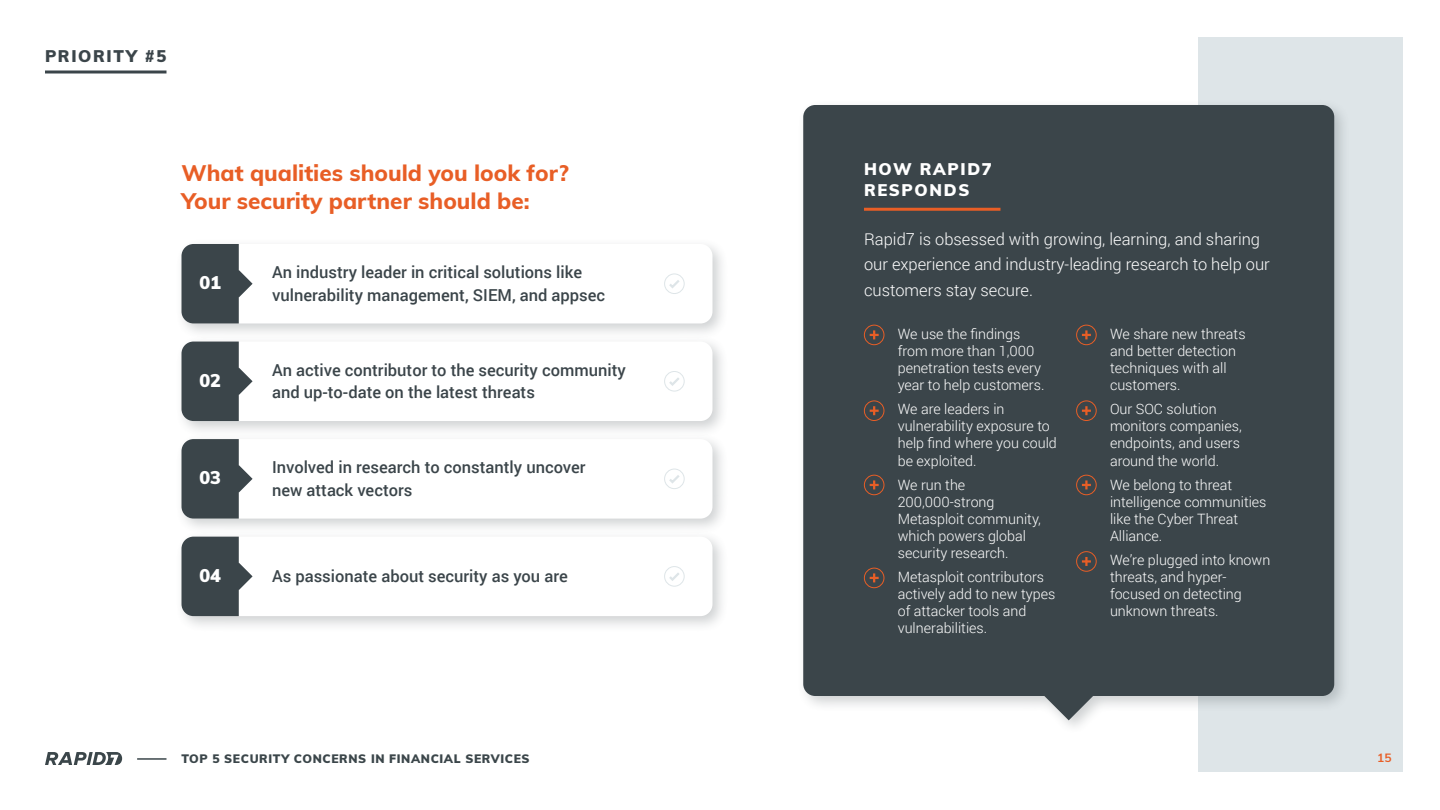
<style>
.page{position:relative;width:1440px;height:810px;background:#fff}
.page>*{position:absolute;margin:0;border:0;box-sizing:border-box;transform-origin:0 0}
.t1{font:800 22.5px/28.5px "Muli";color:#e85e26}
.t2{font:900 18px "Muli";color:#fff}
.t3{font:500 16.5px/22.5px "Roboto";color:#3b454a}
.t4{font:300 16.5px/25.5px "Roboto";color:#fff}
.t5{font:900 16.5px/21px "Muli";letter-spacing:.1em;color:#fff}
.t6{font:900 16.5px "Muli";letter-spacing:.1em;color:#3b454a}
.t7{font:300 14.25px/17.1px "Roboto";color:#fff}
.t8{font:900 12px "Muli";letter-spacing:.05em;color:#3b464a}
.t9{font:700 12px "Muli";color:#e85e26}
</style>
<div class="page">
<svg style="left:45px;top:752px;width:77px;height:13px"></svg>
<hr style="left:137px;top:758px;width:30px;height:2px;background:#3b464a">
<div style="left:1198px;top:38px;width:204px;height:734px;background:#dee5e8"></div>
<svg style="left:45px;top:70px;width:121px;height:4px"></svg>
<div style="left:796px;top:98px;width:555px;height:637px;background:#3b454a;opacity:.25"></div>
<div style="left:803px;top:105px;width:531px;height:615px;background:#3b454a"></div>
<hr style="left:864px;top:208px;width:136px;height:3px;background:#e85e26">
<div style="left:864px;top:325px;width:20px;height:20px;border:1px solid #e85e26;border-radius:50%"></div>
<svg style="left:870px;top:330px;width:9px;height:9px"></svg>
<div style="left:864px;top:401px;width:20px;height:20px;border:1px solid #e85e26;border-radius:50%"></div>
<svg style="left:870px;top:406px;width:9px;height:9px"></svg>
<div style="left:864px;top:475px;width:20px;height:20px;border:1px solid #e85e26;border-radius:50%"></div>
<svg style="left:870px;top:480px;width:9px;height:9px"></svg>
<div style="left:864px;top:568px;width:20px;height:20px;border:1px solid #e85e26;border-radius:50%"></div>
<svg style="left:870px;top:573px;width:9px;height:9px"></svg>
<div style="left:1076px;top:325px;width:21px;height:20px;border:1px solid #e85e26;border-radius:50%"></div>
<svg style="left:1082px;top:330px;width:9px;height:9px"></svg>
<div style="left:1076px;top:401px;width:21px;height:20px;border:1px solid #e85e26;border-radius:50%"></div>
<svg style="left:1082px;top:406px;width:9px;height:9px"></svg>
<div style="left:1076px;top:475px;width:21px;height:20px;border:1px solid #e85e26;border-radius:50%"></div>
<svg style="left:1082px;top:480px;width:9px;height:9px"></svg>
<div style="left:1076px;top:551px;width:21px;height:21px;border:1px solid #e85e26;border-radius:50%"></div>
<svg style="left:1082px;top:557px;width:9px;height:9px"></svg>
<div style="left:175px;top:237px;width:554px;height:103px;background:#3b454a;opacity:.25"></div>
<div style="left:182px;top:244px;width:530px;height:79px;background:#fff;border-radius:12px"></div>
<svg style="left:181px;top:244px;width:72px;height:79px"></svg>
<div style="left:664px;top:274px;width:21px;height:20px;border:1px solid #dee5e8;border-radius:50%"></div>
<svg style="left:667px;top:277px;width:15px;height:13px"></svg>
<div style="left:175px;top:335px;width:554px;height:102px;background:#3b454a;opacity:.25"></div>
<div style="left:182px;top:342px;width:530px;height:79px;background:#fff;border-radius:12px"></div>
<svg style="left:181px;top:342px;width:72px;height:79px"></svg>
<div style="left:664px;top:371px;width:21px;height:20px;border:1px solid #dee5e8;border-radius:50%"></div>
<svg style="left:667px;top:375px;width:15px;height:13px"></svg>
<div style="left:175px;top:432px;width:554px;height:103px;background:#3b454a;opacity:.25"></div>
<div style="left:182px;top:439px;width:530px;height:80px;background:#fff;border-radius:12px"></div>
<svg style="left:181px;top:439px;width:72px;height:80px"></svg>
<div style="left:664px;top:469px;width:21px;height:20px;border:1px solid #dee5e8;border-radius:50%"></div>
<svg style="left:667px;top:472px;width:15px;height:13px"></svg>
<div style="left:175px;top:530px;width:554px;height:103px;background:#3b454a;opacity:.25"></div>
<div style="left:182px;top:537px;width:530px;height:79px;background:#fff;border-radius:12px"></div>
<svg style="left:181px;top:537px;width:72px;height:79px"></svg>
<div style="left:664px;top:566px;width:21px;height:21px;border:1px solid #dee5e8;border-radius:50%"></div>
<svg style="left:667px;top:570px;width:15px;height:13px"></svg>
<p class="t6" style="left:45px;top:43px;width:123px">PRIORITY #5</p>
<h1 class="t1" style="left:182px;top:157px;width:389px">What qualities should you look for?<br>Your security partner should be:</h1>
<p class="t2" style="left:199px;top:269px;width:23px">01</p>
<p class="t2" style="left:199px;top:367px;width:23px">02</p>
<p class="t2" style="left:199px;top:464px;width:23px">03</p>
<p class="t3" style="left:272px;top:260px;width:335px">An industry leader in critical solutions like vulnerability management, SIEM, and appsec</p>
<p class="t3" style="left:272px;top:358px;width:355px">An active contributor to the security community and up-to-date on the latest threats</p>
<p class="t3" style="left:272px;top:455px;width:315px">Involved in research to constantly uncover new attack vectors</p>
<p class="t2" style="left:199px;top:562px;width:23px">04</p>
<p class="t3" style="left:272px;top:564px;width:297px">As passionate about security as you are</p>
<p class="t8" style="left:182px;top:750px;width:350px">TOP 5 SECURITY CONCERNS IN FINANCIAL SERVICES</p>
<p class="t5" style="left:864px;top:158px;width:129px">HOW RAPID7<br>RESPONDS</p>
<p class="t4" style="left:864px;top:226px;width:407px">Rapid7 is obsessed with growing, learning, and sharing our experience and industry-leading research to help our customers stay secure.</p>
<p class="t7" style="left:898px;top:325px;width:148px">We use the findings from more than 1,000 penetration tests every year to help customers.</p>
<p class="t7" style="left:898px;top:400px;width:161px">We are leaders in vulnerability exposure to help find where you could be exploited.</p>
<p class="t7" style="left:898px;top:475px;width:145px">We run the<br>200,000-strong<br>Metasploit community, which powers global security research.</p>
<p class="t7" style="left:898px;top:568px;width:159px">Metasploit contributors actively add to new types of attacker tools and vulnerabilities.</p>
<p class="t7" style="left:1110px;top:325px;width:137px">We share new threats and better detection techniques with all customers.</p>
<p class="t7" style="left:1110px;top:400px;width:133px">Our SOC solution monitors companies, endpoints, and users around the world.</p>
<p class="t7" style="left:1110px;top:475px;width:158px">We belong to threat intelligence communities like the Cyber Threat<br>Alliance.</p>
<p class="t7" style="left:1110px;top:551px;width:162px">We’re plugged into known threats, and hyper&shy;focused on detecting unknown threats.</p>
<p class="t9" style="left:1377px;top:749px;width:16px">15</p>
</div>
